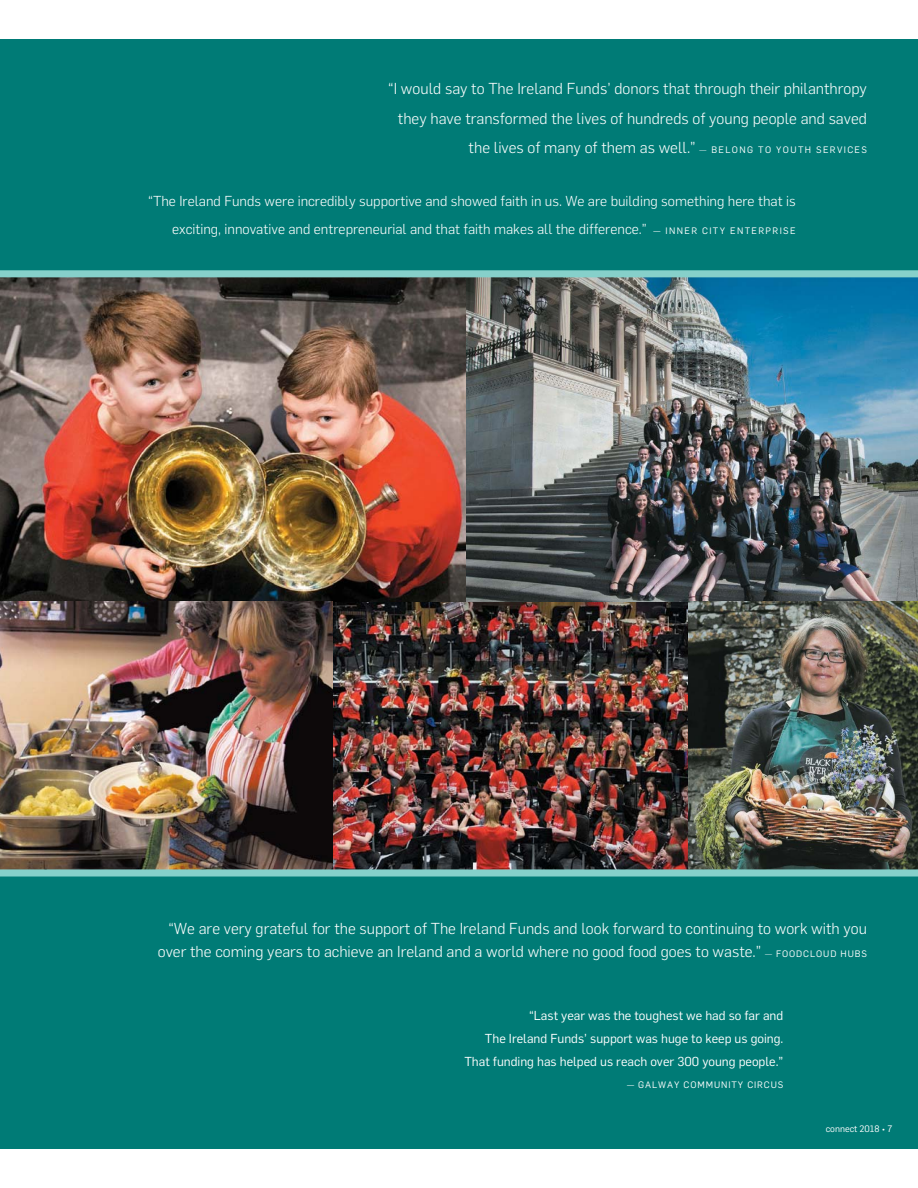
<style>
.page{position:relative;width:918px;height:1188px;background:#fff}
.page>*{position:absolute;margin:0;border:0;box-sizing:border-box;transform-origin:0 0}
.t1{font:300 15.6px/29.7px "Flama";color:#fff;text-align:right}
.t2{font:300 14.1px/28.3px "Flama";color:#fff;text-align:right}
.t3{font:12.75px/22.6px "Flama";color:#fff;text-align:right}
.t4{font:9.15px "Flama";letter-spacing:.1em;color:#fff}
.t5{font:9.15px "Flama";color:#fff}
.s1{font-size:9.15px}
.s2{font-weight:400;font-size:9.15px}
</style>
<div class="page">
<img style="left:332px;top:602px;width:357px;height:267px">
<img style="left:465px;top:277px;width:453px;height:325px">
<div style="left:0;top:873px;width:918px;height:276px;background:#007b76"></div>
<div style="left:0;top:39px;width:918px;height:235px;background:#007b76"></div>
<img style="left:689px;top:602px;width:229px;height:267px">
<img style="left:0;top:277px;width:465px;height:325px">
<div style="left:0;top:270px;width:918px;height:7px;background:#86d0ca"></div>
<img style="left:0;top:602px;width:332px;height:267px">
<div style="left:0;top:869px;width:918px;height:8px;background:#86d0ca"></div>
<p class="t1" style="left:388px;top:75px;width:480px">“I would say to The Ireland Funds’ donors that through their philanthropy they have transformed the lives of hundreds of young people and saved the lives of many of them as well.” <span class="s1">—</span> <span class="s2">BELONG TO YOUTH SERVICES</span></p>
<p class="t2" style="left:148px;top:189px;width:649px">“The Ireland Funds were incredibly supportive and showed faith in us. We are building something here that is exciting, innovative and entrepreneurial and that faith makes all the difference.” <span class="s2">— I N N E R C I T Y E N T E R P R I S E</span></p>
<p class="t1" style="left:158px;top:919px;width:711px;line-height:22.6px">“We are very grateful for the support of The Ireland Funds and look forward to continuing to work with you over the coming years to achieve an Ireland and a world where no good food goes to waste.” <span class="s1">—</span> <span class="s2">FOODCLOUD HUBS</span></p>
<p class="t3" style="left:464px;top:1005px;width:320px">“Last year was the toughest we had so far and<br>The Ireland Funds’ support was huge to keep us going.<br>That funding has helped us reach over 300 young people.”</p>
<p class="t4" style="left:627px;top:1082px;width:158px">— GALWAY COMMUNITY CIRCUS</p>
<p class="t5" style="left:826px;top:1125px;width:68px">connect 2018 • 7</p>
</div>
